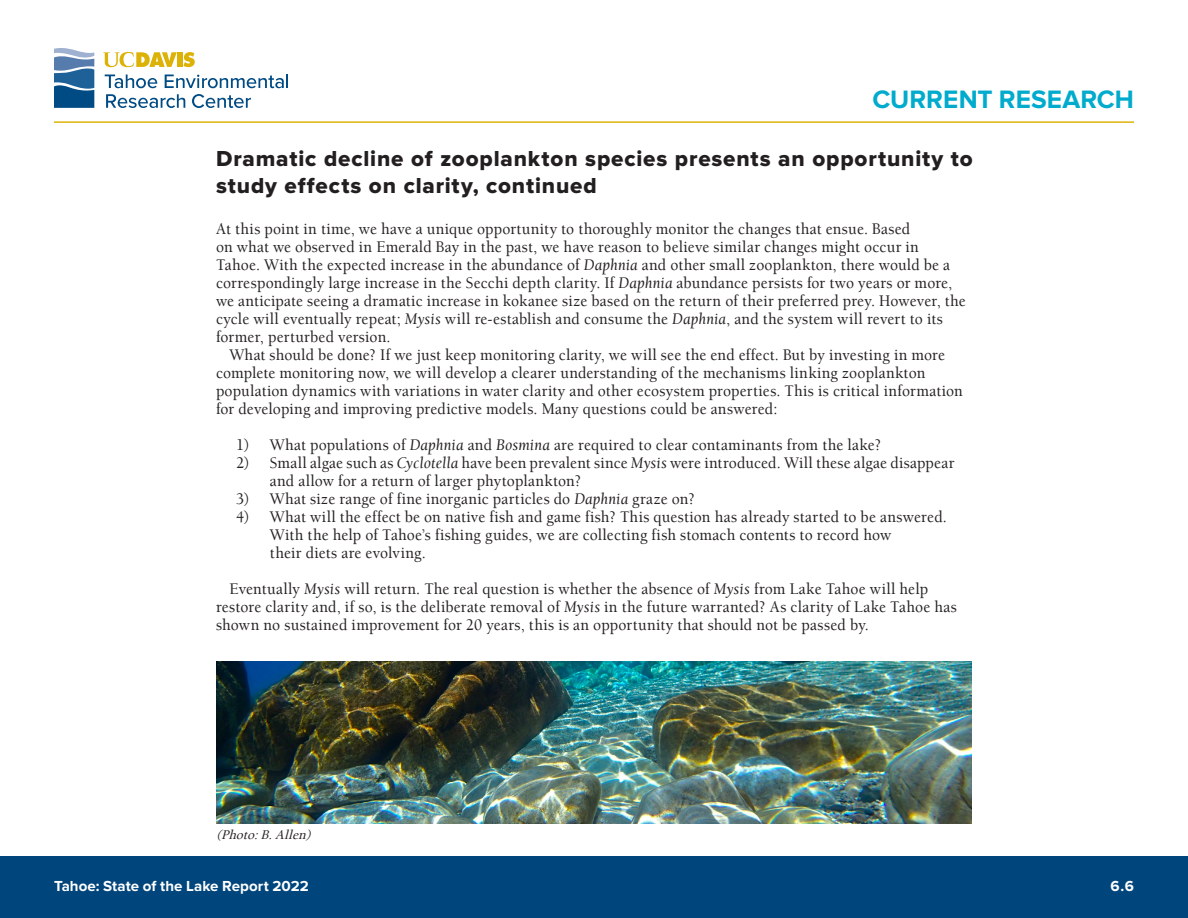
<style>
.page{position:relative;width:1188px;height:918px;background:#fff}
.page>*{position:absolute;margin:0;border:0;box-sizing:border-box;transform-origin:0 0}
.t1{font:700 26.1px "Proxima Nova";color:#00abcd}
._02_Title{font:22.5px/27px "Proxima Nova Extrabld";letter-spacing:.04em;color:#231f20}
._05_Text{font:500 16.5px/18px "Berkeley UC Davis";letter-spacing:.015em;color:#231f20;scale:.94 1}
.t2{font:700 15.15px "Proxima Nova";letter-spacing:.005em;color:#fff}
._05_Text-2{font:italic 500 13.5px "Berkeley UC Davis";color:#231f20}
.s1{font-style:italic}
</style>
<div class="page">
<div style="left:0;top:856px;width:1188px;height:62px;background:#00457b"></div>
<hr style="left:54px;top:121px;width:1080px;height:2px;background:#deb308">
<svg style="left:183px;top:52px;width:12px;height:15px"></svg>
<div style="left:177px;top:52px;width:5px;height:15px;background:#ddb207"></div>
<svg style="left:103px;top:52px;width:74px;height:15px"></svg>
<svg style="left:105px;top:75px;width:52px;height:13px"></svg>
<svg style="left:165px;top:75px;width:123px;height:13px"></svg>
<svg style="left:106px;top:94px;width:79px;height:14px"></svg>
<svg style="left:192px;top:94px;width:59px;height:14px"></svg>
<svg style="left:54px;top:48px;width:40px;height:60px;background:#4d7faa"></svg>
<img style="left:216px;top:662px;width:756px;height:162px">
<h1 class="t1" style="left:872px;top:85px;width:263px">CURRENT RESEARCH</h1>
<p class="_02_Title" style="left:216px;top:147px;width:758px">Dramatic decline of zooplankton species presents an opportunity to study effects on clarity, continued</p>
<p class="_05_Text" style="left:216px;top:220px;width:799px">At this point in time, we have a unique opportunity to thoroughly monitor the changes that ensue. Based<br>on what we observed in Emerald Bay in the past, we have reason to believe similar changes might occur in Tahoe. With the expected increase in the abundance of <span class="s1">Daphnia</span> and other small zooplankton, there would be a correspondingly large increase in the Secchi depth clarity. If <span class="s1">Daphnia</span> abundance persists for two years or more, we anticipate seeing a dramatic increase in kokanee size based on the return of their preferred prey. However, the cycle will eventually repeat; <span class="s1">Mysis</span> will re-establish and consume the <span class="s1">Daphnia</span>, and the system will revert to its former, perturbed version.</p>
<p class="_05_Text" style="left:216px;top:346px;width:796px;text-indent:14px">What should be done? If we just keep monitoring clarity, we will see the end effect. But by investing in more complete monitoring now, we will develop a clearer understanding of the mechanisms linking zooplankton population dynamics with variations in water clarity and other ecosystem properties. This is critical information for developing and improving predictive models. Many questions could be answered:</p>
<p class="_05_Text" style="left:236px;top:436px;width:688px">1) What populations of <span class="s1">Daphnia</span> and <span class="s1">Bosmina</span> are required to clear contaminants from the lake?</p>
<p class="_05_Text" style="left:270px;top:454px;width:730px;text-indent:-34px">2) Small algae such as <span class="s1">Cyclotella</span> have been prevalent since <span class="s1">Mysis</span> were introduced. Will these algae disappear and allow for a return of larger phytoplankton?</p>
<p class="_05_Text" style="left:236px;top:490px;width:490px">3) What size range of fine inorganic particles do <span class="s1">Daphnia</span> graze on?</p>
<p class="_05_Text" style="left:270px;top:508px;width:722px;text-indent:-34px">4) What will the effect be on native fish and game fish? This question has already started to be answered.<br>With the help of Tahoe’s fishing guides, we are collecting fish stomach contents to record how<br>their diets are evolving.</p>
<p class="_05_Text" style="left:216px;top:580px;width:790px;text-indent:14px">Eventually <span class="s1">Mysis</span> will return. The real question is whether the absence of <span class="s1">Mysis</span> from Lake Tahoe will help restore clarity and, if so, is the deliberate removal of <span class="s1">Mysis</span> in the future warranted? As clarity of Lake Tahoe has shown no sustained improvement for 20 years, this is an opportunity that should not be passed by.</p>
<p class="_05_Text-2" style="left:216px;top:827px;width:100px">(Photo:B.Allen)</p>
<p class="t2" style="left:54px;top:877px;width:256px">Tahoe: State of the Lake Report 2022</p>
<p class="t2" style="left:1111px;top:877px;width:25px">6.6</p>
</div>
